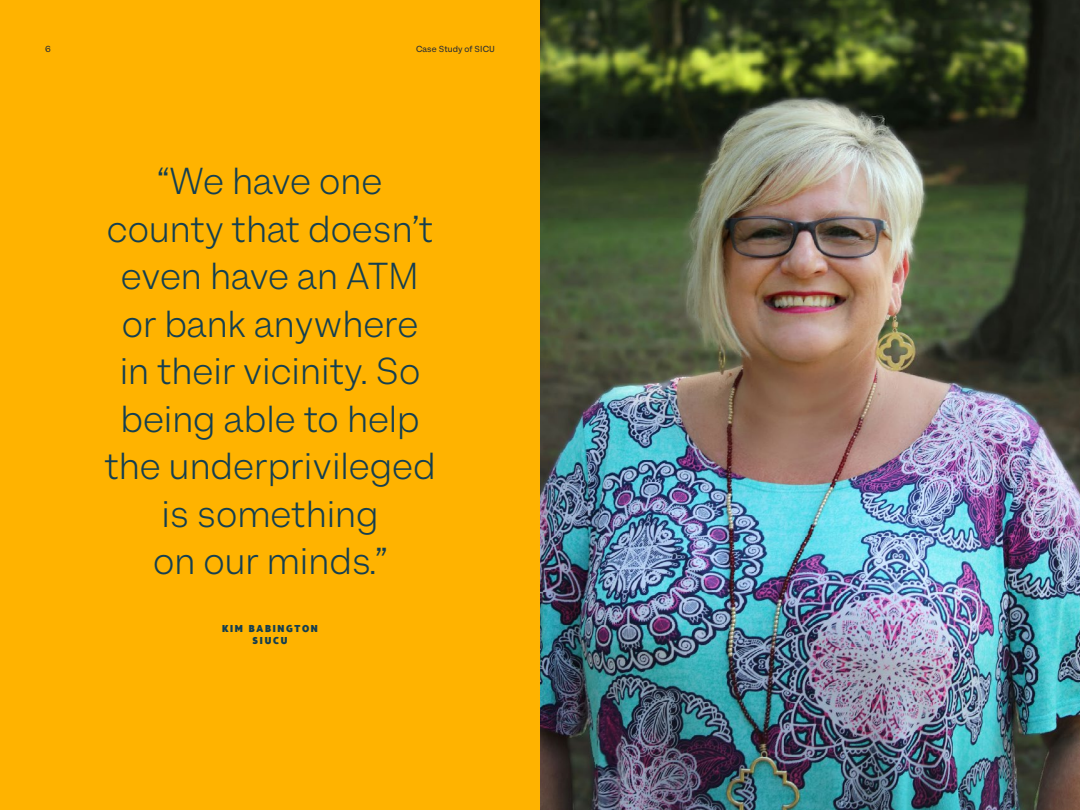
<style>
.page{position:relative;width:1080px;height:810px;background:#fff}
.page>*{position:absolute;margin:0;border:0;box-sizing:border-box;transform-origin:0 0}
.t1{font:300 37.5px/47.5px "Cardinal Wide";color:#143f51;text-align:center}
.t2{font:10px/12.5px "Tide Sans Cond 700 Mondo";letter-spacing:.17em;color:#143f51;text-align:center}
.t3{font:8.75px "Cardinal Wide";letter-spacing:.01em;color:#272b34}
</style>
<div class="page">
<div style="left:0;top:0;width:540px;height:810px;background:#ffb300"></div>
<img style="left:540px;top:0;width:540px;height:810px">
<p class="t3" style="left:45px;top:43px;width:7px">6</p>
<p class="t3" style="left:416px;top:43px;width:80px">Case Study of SICU</p>
<p class="t1" style="left:104px;top:157px;width:333px">“We have one county that doesn’t even have an ATM or bank anywhere in their vicinity. So being able to help the underprivileged is something<br>on our minds.”</p>
<p class="t2" style="left:222px;top:622px;width:97px">KIM BABINGTON<br>SIUCU</p>
</div>
